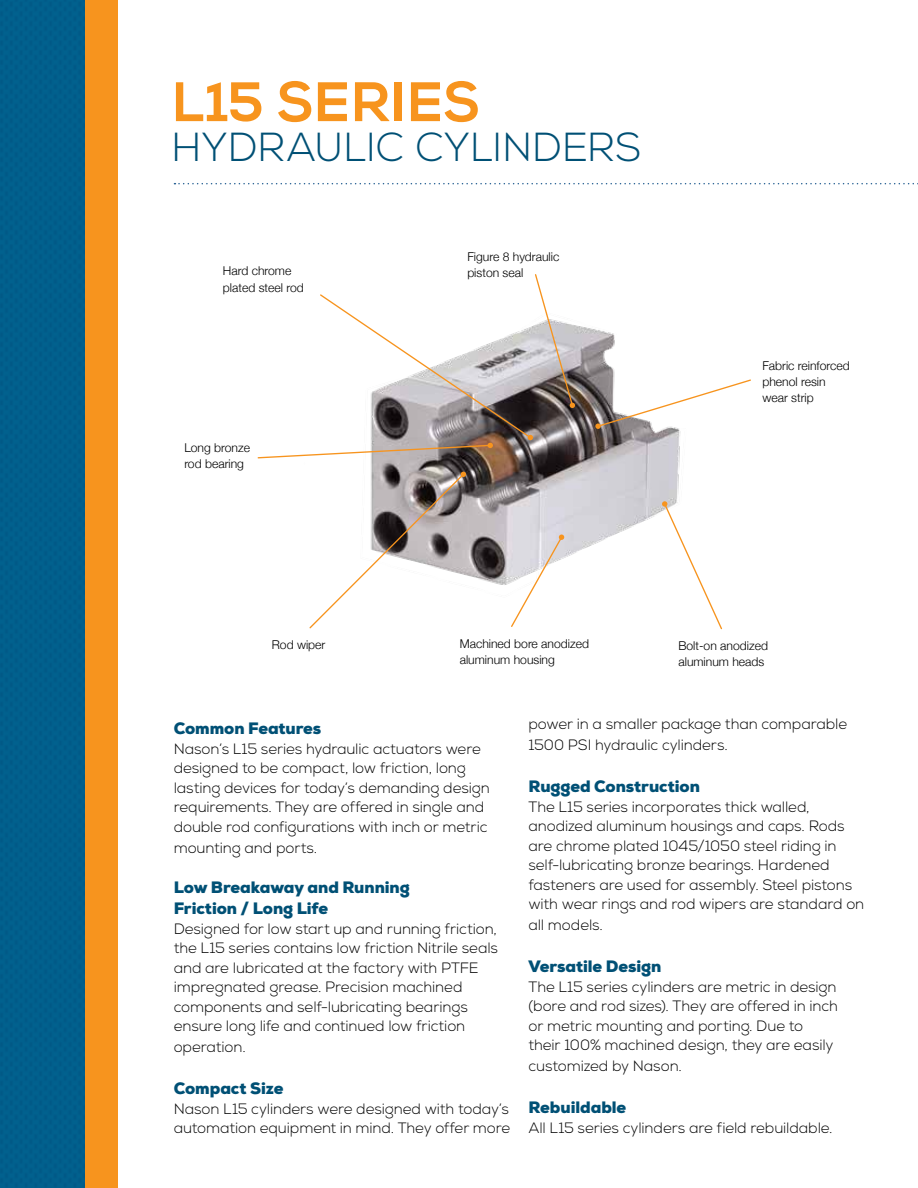
<style>
.page{position:relative;width:918px;height:1188px;background:#fff}
.page>*{position:absolute;margin:0;border:0;box-sizing:border-box;transform-origin:0 0}
.t1{font:800 55.5px "Nexa";letter-spacing:-.005em;color:#f7941e}
.t2{font:300 40.5px "Nexa";letter-spacing:-.01em;color:#005075}
.t3{font:900 16.5px/21px "Nexa";letter-spacing:-.005em;color:#005075}
.t4{font:300 15px/19.5px "Nexa";letter-spacing:-.005em;color:#000}
.t5{font:300 12.15px/16.2px "Helvetica Neue";color:#000}
</style>
<div class="page">
<div style="left:0;top:0;width:85px;height:1188px;background:#015d8b"></div>
<img style="left:370px;top:325px;width:311px;height:321px">
<svg style="left:257px;top:274px;width:318px;height:185px"></svg>
<svg style="left:595px;top:378px;width:156px;height:51px"></svg>
<svg style="left:662px;top:501px;width:60px;height:129px"></svg>
<svg style="left:309px;top:472px;width:157px;height:158px"></svg>
<svg style="left:510px;top:535px;width:54px;height:93px"></svg>
<div style="left:85px;top:0;width:33px;height:1188px;background:#f7941e"></div>
<svg style="left:174px;top:183px;width:744px;height:1px"></svg>
<h1 class="t1" style="left:171px;top:68px;width:310px">L15 SERIES</h1>
<h2 class="t2" style="left:171px;top:123px;width:472px">HYDRAULIC CYLINDERS</h2>
<p class="t5" style="left:223px;top:262px;width:82px">Hard chrome plated steel rod</p>
<p class="t5" style="left:184px;top:438px;width:67px">Long bronze rod bearing</p>
<p class="t5" style="left:272px;top:636px;width:55px">Rod wiper</p>
<p class="t5" style="left:467px;top:248px;width:94px">Figure 8 hydraulic piston seal</p>
<p class="t5" style="left:762px;top:356px;width:89px">Fabric reinforced phenol resin wear strip</p>
<p class="t5" style="left:460px;top:634px;width:131px">Machined bore anodized aluminum housing</p>
<p class="t5" style="left:678px;top:637px;width:91px">Bolt-on anodized aluminum heads</p>
<p class="t3" style="left:174px;top:718px;width:149px">Common Features</p>
<p class="t4" style="left:174px;top:739px;width:318px">Nason’s L15 series hydraulic actuators were designed to be compact, low friction, long lasting devices for today’s demanding design requirements. They are offered in single and double rod configurations with inch or metric</p>
<p class="t4" style="left:174px;top:838px;width:145px">mounting and ports.</p>
<p class="t3" style="left:174px;top:877px;width:238px">Low Breakaway and Running<br>Friction / Long Life</p>
<p class="t4" style="left:174px;top:919px;width:326px">Designed for low start up and running friction, the L15 series contains low friction Nitrile seals and are lubricated at the factory with PTFE impregnated grease. Precision machined components and self-lubricating bearings ensure long life and continued low friction</p>
<p class="t4" style="left:174px;top:1038px;width:74px">operation.</p>
<p class="t3" style="left:174px;top:1078px;width:111px">Compact Size</p>
<p class="t4" style="left:174px;top:1099px;width:338px">Nason L15 cylinders were designed with today’s automation equipment in mind. They offer more</p>
<p class="t4" style="left:528px;top:714px;width:320px;line-height:21px">power in a smaller package than comparable<br>1500 PSI hydraulic cylinders.</p>
<p class="t3" style="left:528px;top:776px;width:173px">Rugged Construction</p>
<p class="t4" style="left:528px;top:797px;width:337px">The L15 series incorporates thick walled, anodized aluminum housings and caps. Rods are chrome plated 1045/1050 steel riding in self-lubricating bronze bearings. Hardened fasteners are used for assembly. Steel pistons with wear rings and rod wipers are standard on</p>
<p class="t4" style="left:528px;top:916px;width:76px">all models.</p>
<p class="t3" style="left:528px;top:956px;width:134px">Versatile Design</p>
<p class="t4" style="left:528px;top:977px;width:311px">The L15 series cylinders are metric in design (bore and rod sizes). They are offered in inch or metric mounting and porting. Due to their 100% machined design, they are easily</p>
<p class="t4" style="left:528px;top:1057px;width:155px">customized by Nason.</p>
<p class="t3" style="left:528px;top:1097px;width:99px">Rebuildable</p>
<p class="t4" style="left:528px;top:1118px;width:306px">All L15 series cylinders are field rebuildable.</p>
</div>
